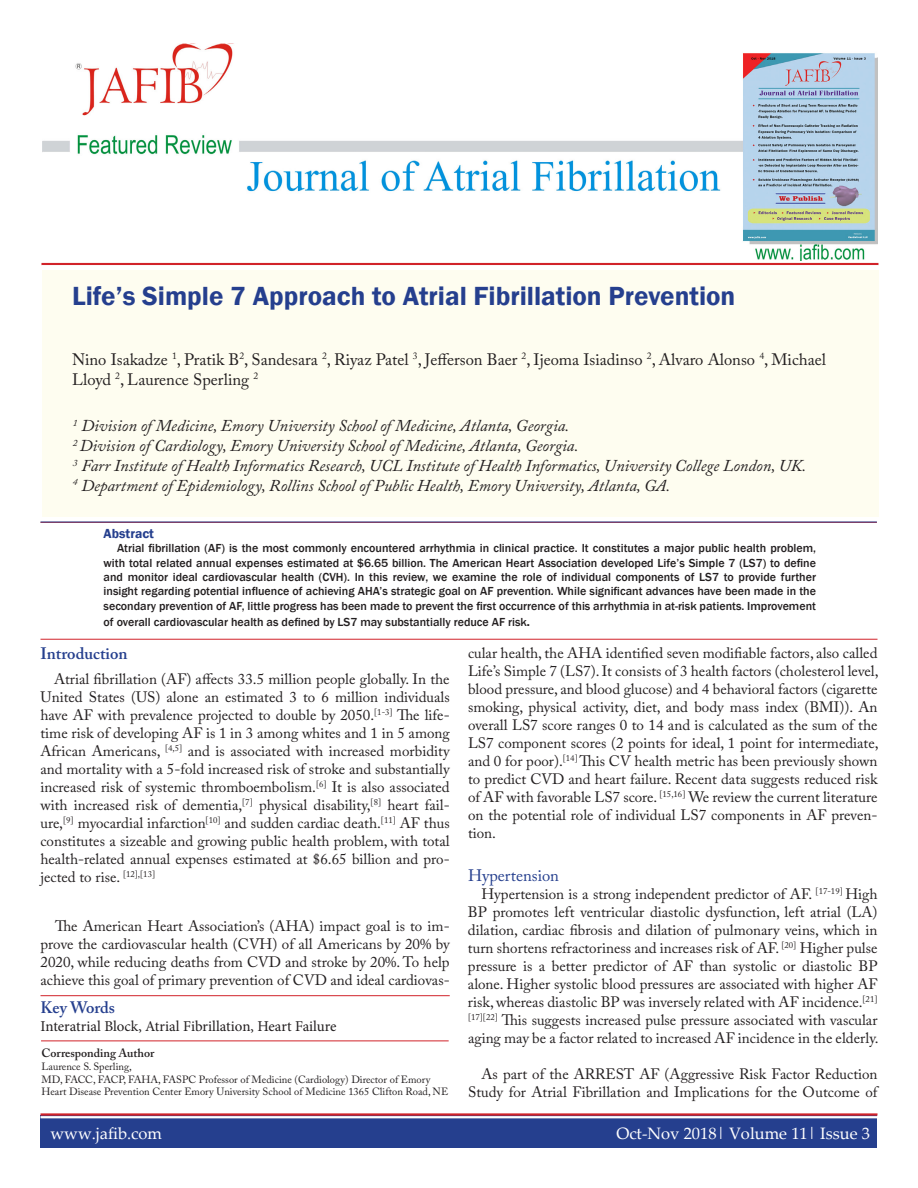
<style>
.page{position:relative;width:918px;height:1188px;background:#fff}
.page>*{position:absolute;margin:0;border:0;box-sizing:border-box;transform-origin:0 0}
._05_Article_Title{font:600 27px "Franklin Gothic";color:#253f8e}
._07_Author_Affiliati{font:italic 16.5px "Adobe Caslon Pro";color:#231f20}
._06_Author_block{font:16.5px/19.8px "Adobe Caslon Pro";color:#231f20}
.white_header_for_blu{font:16.5px "Palatino Linotype";color:#fff}
._11_Body_Header{font:600 16.5px "Adobe Caslon Pro";color:#253f8e}
._10_Body_Text{font:16.5px "Adobe Caslon Pro";color:#253f8e}
._11_Body_Header-2{font:15px/18px "Adobe Caslon Pro";color:#231f20;text-align:justify}
._10_Body_Text-2{font:15px/18px "Adobe Caslon Pro";color:#231f20;text-align:justify}
.t1{font:15px "Minion Pro";color:#231f20}
._08_Abstract_Header{font:600 13.5px "Franklin Gothic";color:#253f8e}
._09_Abstract_Body{font:500 12px/14.4px "Franklin Gothic";color:#231f20;text-align:justify}
._13_small_text_for_h{font:600 12px "Adobe Caslon Pro";color:#231f20}
._13_small_text_for_h-2{font:10.5px/12.6px "Adobe Caslon Pro";color:#231f20}
.s1{font-weight:600}
</style>
<div class="page">
<div style="left:42px;top:270px;width:837px;height:247px;background:#fefdf0"></div>
<hr style="left:40px;top:639px;width:838px;height:1px;background:#d1232a">
<hr style="left:40px;top:522px;width:837px;height:1px;background:#253f8e">
<hr style="left:41px;top:1041px;width:408px;height:1px;background:#d1232a">
<hr style="left:40px;top:995px;width:410px;height:1px;background:#d1232a">
<div style="left:40px;top:1115px;width:838px;height:33px;background:#253f8e"></div>
<hr style="left:40px;top:1113px;width:838px;height:3px;background:#d1232a">
<hr style="left:40px;top:1116px;width:838px;height:2px;background:#fff">
<hr style="left:41px;top:263px;width:837px;height:2px;background:#d1232a">
<img style="left:42px;top:44px;width:836px;height:217px">
<p class="_05_Article_Title" style="left:72px;top:280px;width:665px">Life’s Simple 7 Approach to Atrial Fibrillation Prevention</p>
<p class="_06_Author_block" style="left:72px;top:349px;width:755px">Nino Isakadze <sup>1</sup>, Pratik B<sup>2</sup>, Sandesara <sup>2</sup>, Riyaz Patel <sup>3</sup>, Jefferson Baer <sup>2</sup>, Ijeoma Isiadinso <sup>2</sup>, Alvaro Alonso <sup>4</sup>, Michael<br>Lloyd <sup>2</sup>, Laurence Sperling <sup>2</sup></p>
<p class="_07_Author_Affiliati" style="left:73px;top:416px;width:498px"><sup>1</sup> Division of Medicine, Emory University School of Medicine, Atlanta, Georgia.</p>
<p class="_07_Author_Affiliati" style="left:73px;top:436px;width:507px"><sup>2</sup> Division of Cardiology, Emory University School of Medicine, Atlanta, Georgia.</p>
<p class="_07_Author_Affiliati" style="left:73px;top:456px;width:735px"><sup>3</sup> Farr Institute of Health Informatics Research, UCL Institute of Health Informatics, University College London, UK.</p>
<p class="_07_Author_Affiliati" style="left:73px;top:475px;width:599px"><sup>4</sup> Department of Epidemiology, Rollins School of Public Health, Emory University, Atlanta, GA.</p>
<p class="_08_Abstract_Header" style="left:104px;top:525px;width:52px">Abstract</p>
<p class="_09_Abstract_Body" style="left:104px;top:541px;width:714px;text-indent:14px">Atrial fibrillation (AF) is the most commonly encountered arrhythmia in clinical practice. It constitutes a major public health problem, with total related annual expenses estimated at $6.65 billion. The American Heart Association developed Life’s Simple 7 (LS7) to define and monitor ideal cardiovascular health (CVH). In this review, we examine the role of individual components of LS7 to provide further insight regarding potential influence of achieving AHA’s strategic goal on AF prevention. While significant advances have been made in the secondary prevention of AF, little progress has been made to prevent the first occurrence of this arrhythmia in at-risk patients. Improvement</p>
<p class="_09_Abstract_Body" style="left:104px;top:615px;width:428px">of overall cardiovascular health as defined by LS7 may substantially reduce AF risk<span class="s1">.</span></p>
<p class="_11_Body_Header" style="left:40px;top:644px;width:89px">Introduction</p>
<p class="_11_Body_Header-2" style="left:40px;top:670px;width:411px;text-indent:14px">Atrial fibrillation (AF) affects 33.5 million people globally. In the United States (US) alone an estimated 3 to 6 million individuals have AF with prevalence projected to double by 2050.<sup>[1-3]</sup> The life&shy;time risk of developing AF is 1 in 3 among whites and 1 in 5 among African Americans, <sup>[4,5]</sup> and is associated with increased morbidity and mortality with a 5-fold increased risk of stroke and substantially increased risk of systemic thromboembolism.<sup>[6]</sup> It is also associated with increased risk of dementia,<sup>[7]</sup> physical disability,<sup>[8]</sup> heart fail&shy;ure,<sup>[9]</sup> myocardial infarction<sup>[10]</sup> and sudden cardiac death.<sup>[11]</sup> AF thus constitutes a sizeable and growing public health problem, with total health-related annual expenses estimated at $6.65 billion and pro&shy;jected to rise. <sup>[12],[13]</sup></p>
<p class="_11_Body_Header-2" style="left:40px;top:917px;width:411px;text-indent:15px">The American Heart Association’s (AHA) impact goal is to im&shy;prove the cardiovascular health (CVH) of all Americans by 20% by 2020, while reducing deaths from CVD and stroke by 20%. To help achieve this goal of primary prevention of CVD and ideal cardiovas-</p>
<p class="_11_Body_Header" style="left:41px;top:997px;width:76px">Key Words</p>
<p class="t1" style="left:41px;top:1016px;width:298px">Interatrial Block, Atrial Fibrillation, Heart Failure</p>
<p class="_13_small_text_for_h" style="left:42px;top:1046px;width:114px">Corresponding Author</p>
<p class="_13_small_text_for_h-2" style="left:42px;top:1060px;width:92px">Laurence S. Sperling,</p>
<p class="_13_small_text_for_h-2" style="left:42px;top:1073px;width:408px">MD, FACC, FACP, FAHA, FASPC Professor of Medicine (Cardiology) Director of Emory<br>Heart Disease Prevention Center Emory University School of Medicine 1365 Clifton Road, NE</p>
<p class="_11_Body_Header-2" style="left:468px;top:644px;width:412px">cular health, the AHA identified seven modifiable factors, also called Life’s Simple 7 (LS7). It consists of 3 health factors (cholesterol level, blood pressure, and blood glucose) and 4 behavioral factors (cigarette smoking, physical activity, diet, and body mass index (BMI)). An overall LS7 score ranges 0 to 14 and is calculated as the sum of the LS7 component scores (2 points for ideal, 1 point for intermediate, and 0 for poor).<sup>[14]</sup> This CV health metric has been previously shown to predict CVD and heart failure. Recent data suggests reduced risk of AF with favorable LS7 score. <sup>[15,16]</sup> We review the current literature on the potential role of individual LS7 components in AF preven&shy;tion.</p>
<p class="_10_Body_Text" style="left:468px;top:866px;width:93px">Hypertension</p>
<p class="_10_Body_Text-2" style="left:468px;top:885px;width:412px;text-indent:14px">Hypertension is a strong independent predictor of AF. <sup>[17-19]</sup> High BP promotes left ventricular diastolic dysfunction, left atrial (LA) dilation, cardiac fibrosis and dilation of pulmonary veins, which in turn shortens refractoriness and increases risk of AF. <sup>[20]</sup> Higher pulse pressure is a better predictor of AF than systolic or diastolic BP alone. Higher systolic blood pressures are associated with higher AF risk, whereas diastolic BP was inversely related with AF incidence.<sup>[21] [17][22]</sup> This suggests increased pulse pressure associated with vascular aging may be a factor related to increased AF incidence in the elderly.</p>
<p class="_10_Body_Text-2" style="left:468px;top:1065px;width:411px;text-align:right">As part of the ARREST AF (Aggressive Risk Factor Reduction<br>Study for Atrial Fibrillation and Implications for the Outcome of</p>
<p class="white_header_for_blu" style="left:51px;top:1122px;width:113px">www.jafib.com</p>
<p class="white_header_for_blu" style="left:616px;top:1122px;width:255px">Oct-Nov 2018| Volume 11| Issue 3</p>
</div>
